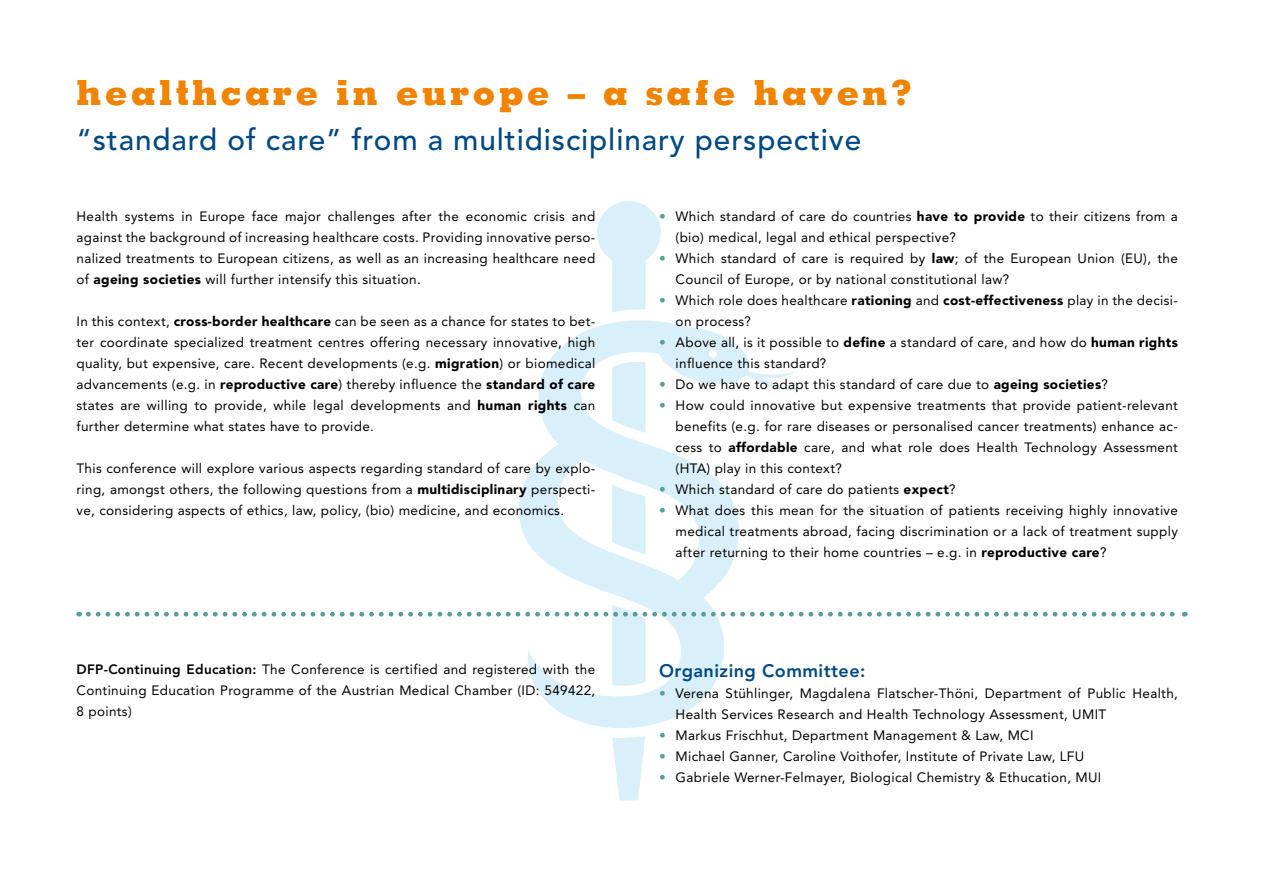
<style>
.page{position:relative;width:1263px;height:893px;background:#fff}
.page>*{position:absolute;margin:0;border:0;box-sizing:border-box;transform-origin:0 0}
.t1{font:800 34.65px "Memphis";letter-spacing:.09em;color:#f08300}
.t2{font:500 29.7px "Avenir";letter-spacing:.03em;color:#004982}
.t3{font:800 18px "Avenir";letter-spacing:.025em;color:#004982}
.t4{font:13.5px/21px "Avenir";letter-spacing:.025em;color:#000;text-align:justify}
.s1{font-weight:900}
.s2{font-weight:800}
.s3{color:#5a9c9a}
</style>
<div class="page">
<div style="left:612px;top:260px;width:33px;height:52px;background:#d9eff9"></div>
<svg style="left:612px;top:736px;width:33px;height:64px"></svg>
<div style="left:597px;top:201px;width:64px;height:64px;background:#d9eff9;border-radius:50%"></div>
<svg style="left:519px;top:320px;width:220px;height:408px;fill:#dbeff9"></svg>
<svg style="left:653px;top:324px;width:146px;height:69px"></svg>
<div style="left:709px;top:350px;width:8px;height:8px;background:#fff;border-radius:50%"></div>
<svg style="left:88px;top:605px;width:1097px;height:81px"></svg>
<h1 class="t1" style="left:77px;top:70px;width:837px">healthcare in europe – a safe haven?</h1>
<h2 class="t2" style="left:77px;top:123px;width:786px">“standard of care” from a multidisciplinary perspective</h2>
<p class="t4" style="left:77px;top:206px;width:520px">Health systems in Europe face major challenges after the economic crisis and against the background of increasing healthcare costs. Providing innovative perso&shy;nalized treatments to European citizens, as well as an increasing healthcare need of <span class="s1">ageing societies</span> will further intensify this situation.</p>
<p class="t4" style="left:77px;top:311px;width:520px">In this context, <span class="s1">cross-border healthcare</span> can be seen as a chance for states to bet&shy;ter coordinate specialized treatment centres offering necessary innovative, high quality, but expensive, care. Recent developments (e.g. <span class="s1">migration</span>) or biomedical advancements (e.g. in <span class="s1">reproductive care</span>) thereby influence the <span class="s1">standard of care </span>states are willing to provide, while legal developments and <span class="s1">human rights</span> can further determine what states have to provide.</p>
<p class="t4" style="left:77px;top:458px;width:520px">This conference will explore various aspects regarding standard of care by explo&shy;ring, amongst others, the following questions from a <span class="s1">multidisciplinary</span> perspecti&shy;ve, considering aspects of ethics, law, policy, (bio) medicine, and economics.</p>
<p class="t4" style="left:77px;top:659px;width:520px"><span class="s2">DFP-Continuing Education:</span> The Conference is certified and registered with the Continuing Education Programme of the Austrian Medical Chamber (ID: 549422, 8 points)</p>
<p class="t4" style="left:676px;top:206px;width:504px;text-indent:-16px"><span class="s3">•</span> Which standard of care do countries <span class="s1">have to provide</span> to their citizens from a (bio) medical, legal and ethical perspective?</p>
<p class="t4" style="left:676px;top:248px;width:504px;text-indent:-16px"><span class="s3">•</span> Which standard of care is required by <span class="s1">law</span>; of the European Union (EU), the<br>Council of Europe, or by national constitutional law?</p>
<p class="t4" style="left:676px;top:290px;width:504px;text-indent:-16px"><span class="s3">•</span> Which role does healthcare <span class="s1">rationing</span> and <span class="s1">cost-effectiveness</span> play in the decisi&shy;on process?</p>
<p class="t4" style="left:676px;top:332px;width:504px;text-indent:-16px"><span class="s3">•</span> Above all, is it possible to <span class="s1">define</span> a standard of care, and how do <span class="s1">human rights </span>influence this standard?</p>
<p class="t4" style="left:659px;top:374px;width:450px"><span class="s3">•</span> Do we have to adapt this standard of care due to <span class="s1">ageing societies</span>?</p>
<p class="t4" style="left:676px;top:395px;width:504px;text-indent:-16px"><span class="s3">•</span> How could innovative but expensive treatments that provide patient-relevant benefits (e.g. for rare diseases or personalised cancer treatments) enhance ac&shy;cess to <span class="s1">affordable</span> care, and what role does Health Technology Assessment (HTA) play in this context?</p>
<p class="t4" style="left:659px;top:479px;width:298px"><span class="s3">•</span> Which standard of care do patients <span class="s1">expect</span>?</p>
<p class="t4" style="left:676px;top:500px;width:504px;text-indent:-16px"><span class="s3">•</span> What does this mean for the situation of patients receiving highly innovative medical treatments abroad, facing discrimination or a lack of treatment supply after returning to their home countries – e.g. in <span class="s1">reproductive care</span>?</p>
<h3 class="t3" style="left:659px;top:660px;width:208px">Organizing Committee:</h3>
<p class="t4" style="left:676px;top:683px;width:504px;text-indent:-16px"><span class="s3">•</span> Verena Stühlinger, Magdalena Flatscher-Thöni, Department of Public Health,<br>Health Services Research and Health Technology Assessment, UMIT</p>
<p class="t4" style="left:659px;top:725px;width:376px"><span class="s3">•</span> Markus Frischhut, Department Management &amp; Law, MCI</p>
<p class="t4" style="left:659px;top:746px;width:427px"><span class="s3">•</span> Michael Ganner, Caroline Voithofer, Institute of Private Law, LFU</p>
<p class="t4" style="left:659px;top:767px;width:444px"><span class="s3">•</span> Gabriele Werner-Felmayer, Biological Chemistry &amp; Ethucation, MUI</p>
</div>
